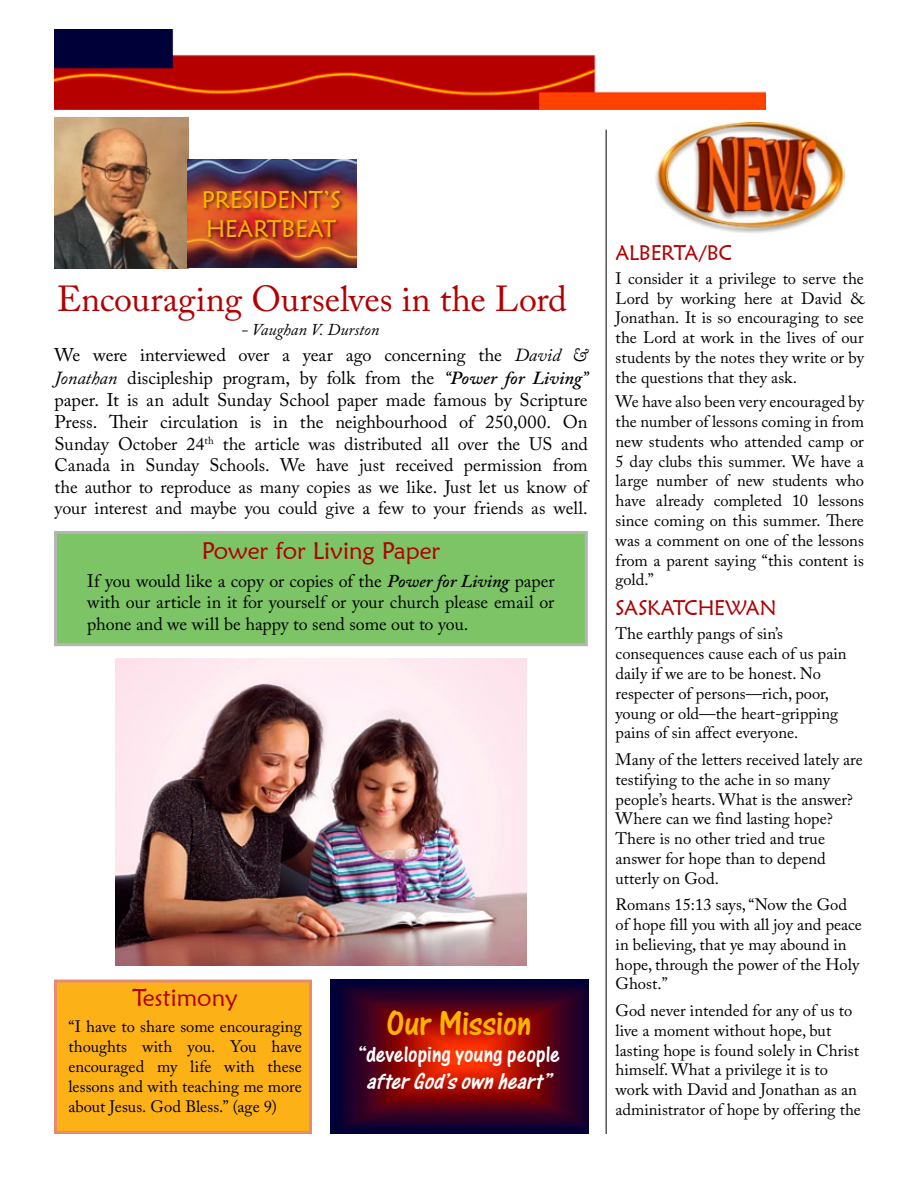
<style>
.page{position:relative;width:918px;height:1188px;background:#fff}
.page>*{position:absolute;margin:0;border:0;box-sizing:border-box;transform-origin:0 0}
.t1{font:36px "Adobe Caslon Pro";color:#b10003}
.t2{font:36px "One Stroke Script Let Plain";color:#ffb300}
.t3{font:24px "Maiandra GD";color:#b10003}
.t4{font:24px "One Stroke Script Let Plain";color:#fff}
.t5{font:24px/28.8px "Maiandra GD";color:#ffb300}
.t6{font:italic 24px "One Stroke Script Let Plain";color:#fff}
.t7{font:21px "Maiandra GD";letter-spacing:-.02em;color:#b10003}
.t8{font:18.3px/22px "Adobe Caslon Pro";color:#000;text-align:justify}
.t9{font:18px/21.6px "Adobe Caslon Pro";letter-spacing:-.005em;color:#000;text-align:justify}
.t10{font:16.5px/19.8px "Adobe Caslon Pro";color:#000}
.t11{font:italic 16.5px "Adobe Caslon Pro";color:#000}
.s1{font-style:italic}
.s2{font-weight:600;font-style:italic}
.s3{font-size:18.3px}
</style>
<div class="page">
<hr style="left:606px;top:130px;width:1px;height:1004px;background:#000">
<img style="left:55px;top:30px;width:711px;height:80px">
<img style="left:655px;top:122px;width:189px;height:111px">
<img style="left:330px;top:980px;width:258px;height:154px">
<div style="left:54px;top:980px;width:258px;height:154px;background:#fcb216;border:3px solid #e48b72"></div>
<img style="left:54px;top:118px;width:135px;height:150px">
<img style="left:188px;top:160px;width:168px;height:108px">
<div style="left:202px;top:190px;width:143px;height:51px;background:#000;opacity:.6"></div>
<div style="left:54px;top:531px;width:534px;height:115px;background:#7cc466;border:3px solid #b5b5b3"></div>
<img style="left:116px;top:658px;width:410px;height:308px">
<h2 class="t5" style="left:202px;top:185px;width:141px">PRESIDENT’S<br>HEARTBEAT</h2>
<h1 class="t1" style="left:57px;top:277px;width:512px">Encouraging Ourselves in the Lord</h1>
<p class="t11" style="left:241px;top:320px;width:139px">- Vaughan V. Durston</p>
<p class="t8" style="left:55px;top:344px;width:535px">We were interviewed over a year ago concerning the <span class="s1">David &amp; Jonathan</span> discipleship program, by folk from the <span class="s2">“Power for Living” </span>paper. It is an adult Sunday School paper made famous by Scripture Press. Their circulation is in the neighbourhood of 250,000. On</p>
<p class="t9" style="left:55px;top:433px;width:535px"><span class="s3">Sunday</span> October 24<sup>th</sup> the article was distributed all over the US and Canada in Sunday Schools. We have just received permission from the author to reproduce as many copies as we like. Just let us know of your interest and maybe you could give a few to your friends as well.</p>
<h2 class="t3" style="left:202px;top:535px;width:240px">Power for Living Paper</h2>
<p class="t9" style="left:87px;top:570px;width:469px">If you would like a copy or copies of the <span class="s2">Power for Living</span> paper with our article in it for yourself or your church please email or phone and we will be happy to send some out to you.</p>
<h2 class="t3" style="left:132px;top:983px;width:107px">Testimony</h2>
<p class="t10" style="left:68px;top:1017px;width:235px;text-align:justify">“I have to share some encouraging thoughts with you. You have encouraged my life with these lessons and with teaching me more about Jesus. God Bless.” (age 9)</p>
<h1 class="t2" style="left:386px;top:1002px;width:147px">Our Mission</h1>
<h2 class="t4" style="left:358px;top:1040px;width:204px">“developing young people</h2>
<h2 class="t6" style="left:367px;top:1068px;width:192px">afterGod’sownheart”</h2>
<p class="t7" style="left:616px;top:239px;width:119px">ALBERTA/BC</p>
<p class="t10" style="left:616px;top:268px;width:250px;text-align:justify">I consider it a privilege to serve the Lord by working here at David &amp; Jonathan. It is so encouraging to see the Lord at work in the lives of our students by the notes they write or by the questions that they ask.</p>
<p class="t10" style="left:616px;top:392px;width:250px;text-align:justify">We have also been very encouraged by the number of lessons coming in from new students who attended camp or 5 day clubs this summer. We have a large number of new students who have already completed 10 lessons since coming on this summer. There was a comment on one of the lessons from a parent saying “this content is gold.”</p>
<p class="t7" style="left:616px;top:595px;width:163px">SASKATCHEWAN</p>
<p class="t10" style="left:616px;top:624px;width:233px">The earthly pangs of sin’s consequences cause each of us pain daily if we are to be honest. No respecter of persons—rich, poor, young or old—the heart-gripping pains of sin affect everyone.</p>
<p class="t10" style="left:616px;top:749px;width:249px">Many of the letters received lately are testifying to the ache in so many people’s hearts. What is the answer?<br>Where can we find lasting hope?<br>There is no other tried and true answer for hope than to depend utterly on God.</p>
<p class="t10" style="left:616px;top:895px;width:248px">Romans 15:13 says, “Now the God of hope fill you with all joy and peace in believing, that ye may abound in hope, through the power of the Holy<br>Ghost.”</p>
<p class="t10" style="left:616px;top:1000px;width:247px">God never intended for any of us to live a moment without hope, but lasting hope is found solely in Christ himself. What a privilege it is to work with David and Jonathan as an administrator of hope by offering the</p>
</div>
